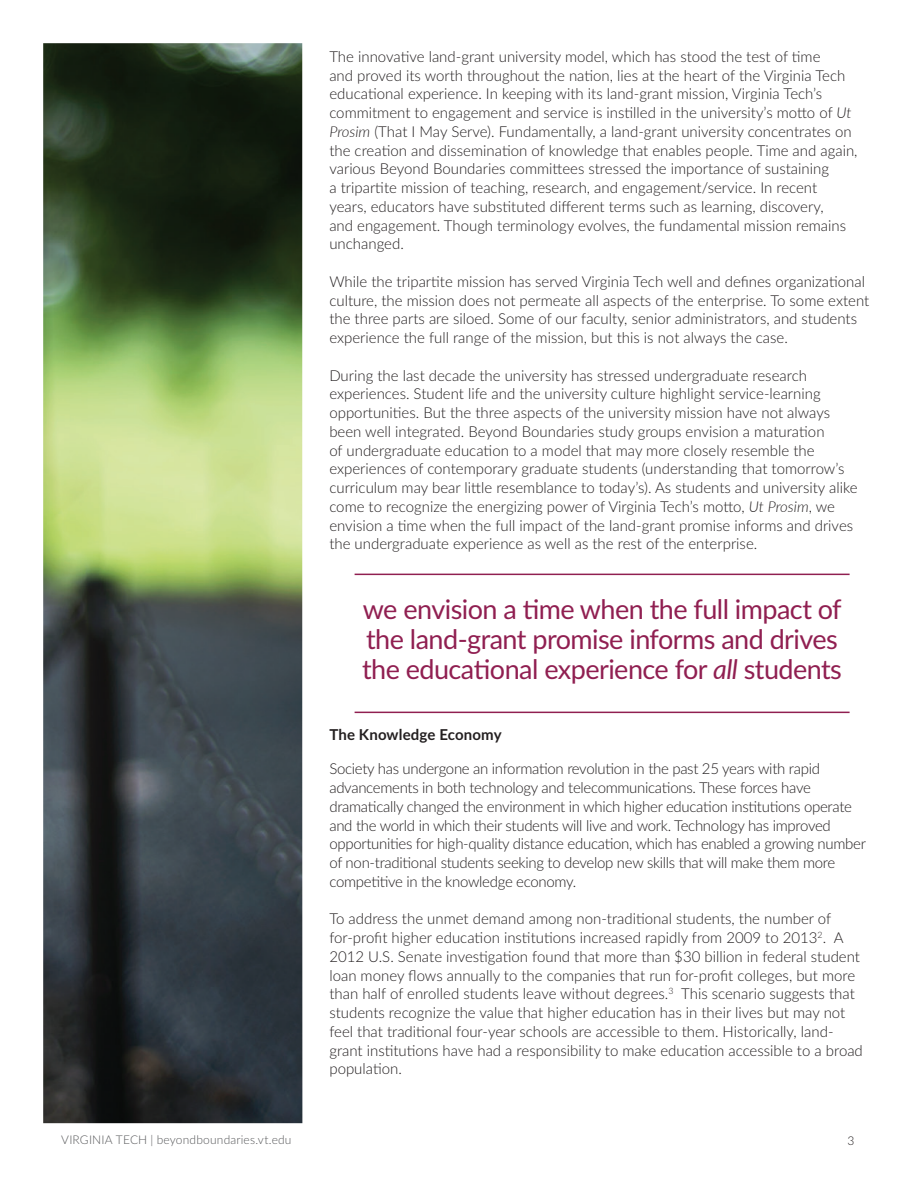
<style>
.page{position:relative;width:918px;height:1188px;background:#fff}
.page>*{position:absolute;margin:0;border:0;box-sizing:border-box;transform-origin:0 0}
.t1{font:27px/30px "Lato";letter-spacing:-.02em;color:#901f51}
.t2{font:300 15px/18.8px "Lato";color:#231f20}
.t3{font:300 15px/18.8px "Lato";letter-spacing:-.02em;color:#231f20}
.t4{font:700 15px "Lato";letter-spacing:.01em;color:#231f20}
.t5{font:300 12px "Lato";letter-spacing:.015em;color:#57585a}
.t6{font:300 12px "Lato";color:#231f20}
.s1{font-style:italic}
</style>
<div class="page">
<img style="left:43px;top:43px;width:259px;height:1080px">
<hr style="left:355px;top:574px;width:495px;height:1px;background:#901f51">
<hr style="left:355px;top:712px;width:495px;height:1px;background:#901f51">
<p class="t2" style="left:329px;top:47px;width:530px">The innovative land-grant university model, which has stood the test of time<br>and proved its worth throughout the nation, lies at the heart of the Virginia Tech educational experience. In keeping with its land-grant mission, Virginia Tech’s commitment to engagement and service is instilled in the university’s motto of <span class="s1">Ut Prosim</span> (That I May Serve). Fundamentally, a land-grant university concentrates on the creation and dissemination of knowledge that enables people. Time and again, various Beyond Boundaries committees stressed the importance of sustaining<br>a tripartite mission of teaching, research, and engagement/service. In recent years, educators have substituted different terms such as learning, discovery,<br>and engagement. Though terminology evolves, the fundamental mission remains unchanged.</p>
<p class="t2" style="left:329px;top:272px;width:541px">While the tripartite mission has served Virginia Tech well and defines organizational culture, the mission does not permeate all aspects of the enterprise. To some extent the three parts are siloed. Some of our faculty, senior administrators, and students experience the full range of the mission, but this is not always the case.</p>
<p class="t2" style="left:329px;top:365px;width:530px">During the last decade the university has stressed undergraduate research experiences. Student life and the university culture highlight service-learning opportunities. But the three aspects of the university mission have not always been well integrated. Beyond Boundaries study groups envision a maturation<br>of undergraduate education to a model that may more closely resemble the experiences of contemporary graduate students (understanding that tomorrow’s curriculum may bear little resemblance to today’s). As students and university alike come to recognize the energizing power of Virginia Tech’s motto, <span class="s1">Ut Prosim</span>, we envision a time when the full impact of the land-grant promise informs and drives the undergraduate experience as well as the rest of the enterprise.</p>
<h1 class="t1" style="left:362px;top:593px;width:481px">we envision a time when the full impact of the land-grant promise informs and drives the educational experience for <span class="s1">all</span> students</h1>
<p class="t4" style="left:329px;top:724px;width:174px">The Knowledge Economy</p>
<p class="t3" style="left:329px;top:759px;width:538px">Society has undergone an information revolution in the past 25 years with rapid advancements in both technology and telecommunications. These forces have dramatically changed the environment in which higher education institutions operate and the world in which their students will live and work. Technology has improved opportunities for high-quality distance education, which has enabled a growing number of non-traditional students seeking to develop new skills that will make them more competitive in the knowledge economy.</p>
<p class="t2" style="left:329px;top:909px;width:535px">To address the unmet demand among non-traditional students, the number of for-profit higher education institutions increased rapidly from 2009 to 2013<sup>2</sup>. A 2012 U.S. Senate investigation found that more than $30 billion in federal student loan money flows annually to the companies that run for-profit colleges, but more than half of enrolled students leave without degrees.<sup>3</sup> This scenario suggests that students recognize the value that higher education has in their lives but may not feel that traditional four-year schools are accessible to them. Historically, land&shy;grant institutions have had a responsibility to make education accessible to a broad population.</p>
<p class="t5" style="left:61px;top:1132px;width:232px">VIRGINIA TECH | beyondboundaries.vt.edu</p>
<p class="t6" style="left:847px;top:1132px;width:8px">3</p>
</div>
